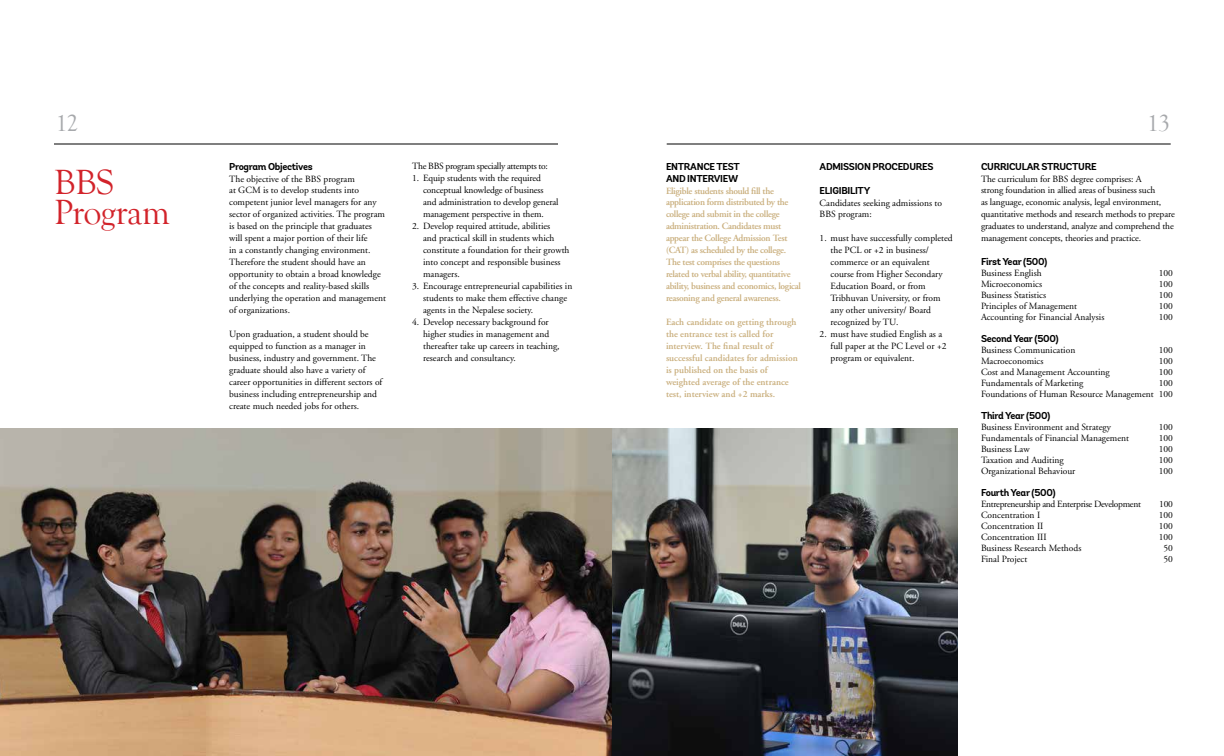
<style>
.page{position:relative;width:1224px;height:756px;background:#fff}
.page>*{position:absolute;margin:0;border:0;box-sizing:border-box;transform-origin:0 0}
.t1{font:36px/30px "Goudy Old Style T";letter-spacing:-.02em;color:#d2232a}
.t2{font:24px "Goudy Old Style T";color:#a7a9ac}
.t3{font:700 10px/12px "Andes";letter-spacing:-.03em;color:#000}
.t4{font:9.5px/12px "Adobe Garamond";color:#000}
.t5{font:600 9.5px/12px "Adobe Garamond";letter-spacing:-.03em;color:#c9ae7c}
.t6{font:600 9.5px/12px "Adobe Garamond";color:#c9ae7c}
.t7{font:9.5px "Adobe Garamond";letter-spacing:-.03em;color:#000}
</style>
<div class="page">
<hr style="left:54px;top:144px;width:504px;height:1px;background:#000">
<hr style="left:667px;top:144px;width:504px;height:1px;background:#000">
<img style="left:0;top:428px;width:958px;height:328px">
<h2 class="t2" style="left:55px;top:110px;width:25px">12</h2>
<h2 class="t2" style="left:1147px;top:110px;width:25px">13</h2>
<p class="t3" style="left:229px;top:160px;width:85px">Program Objectives</p>
<p class="t4" style="left:229px;top:173px;width:158px">The objective of the BBS program<br>at GCM is to develop students into competent junior level managers for any sector of organized activities. The program is based on the principle that graduates will spent a major portion of their life<br>in a constantly changing environment.<br>Therefore the student should have an opportunity to obtain a broad knowledge of the concepts and reality-based skills underlying the operation and management of organizations.</p>
<p class="t4" style="left:229px;top:329px;width:155px">Upon graduation, a student should be equipped to function as a manager in business, industry and government. The graduate should also have a variety of career opportunities in different sectors of business including entrepreneurship and create much needed jobs for others.</p>
<p class="t7" style="left:412px;top:161px;width:137px">The BBS program specially attempts to:</p>
<p class="t4" style="left:423px;top:172px;width:137px;text-indent:-11px">1. Equip students with the required conceptual knowledge of business and administration to develop general management perspective in them.</p>
<p class="t4" style="left:423px;top:220px;width:148px;text-indent:-11px">2. Develop required attitude, abilities<br>and practical skill in students which constitute a foundation for their growth into concept and responsible business managers.</p>
<p class="t4" style="left:423px;top:280px;width:151px;text-indent:-11px">3. Encourage entrepreneurial capabilities in students to make them effective change agents in the Nepalese society.</p>
<p class="t4" style="left:423px;top:316px;width:138px;text-indent:-11px">4. Develop necessary background for higher studies in management and thereafter take up careers in teaching, research and consultancy.</p>
<h1 class="t1" style="left:54px;top:168px;width:117px">BBS<br>Program</h1>
<p class="t3" style="left:666px;top:160px;width:75px">ENTRANCE TEST<br>AND INTERVIEW</p>
<p class="t3" style="left:820px;top:160px;width:115px">ADMISSION PROCEDURES</p>
<p class="t3" style="left:820px;top:184px;width:52px">ELIGIBILITY</p>
<p class="t4" style="left:820px;top:197px;width:124px">Candidates seeking admissions to<br>BBS program:</p>
<p class="t4" style="left:831px;top:233px;width:124px;text-indent:-11px">1. must have successfully completed the PCL or +2 in business/ commerce or an equivalent course from Higher Secondary<br>Education Board, or from<br>Tribhuvan University, or from any other university/ Board recognized by TU.</p>
<p class="t4" style="left:831px;top:329px;width:117px;text-indent:-11px">2. must have studied English as a full paper at the PC Level or +2 program or equivalent.</p>
<p class="t3" style="left:981px;top:160px;width:117px">CURRICULAR STRUCTURE</p>
<p class="t4" style="left:981px;top:173px;width:195px">The curriculum for BBS degree comprises: A<br>strong foundation in allied areas of business such<br>as language, economic analysis, legal environment, quantitative methods and research methods to prepare graduates to understand, analyze and comprehend the management concepts, theories and practice.</p>
<p class="t3" style="left:981px;top:255px;width:68px">First Year (500)</p>
<p class="t4" style="left:981px;top:267px;width:62px">Business English</p>
<p class="t4" style="left:1159px;top:267px;width:16px">100</p>
<p class="t4" style="left:981px;top:278px;width:63px">Microeconomics</p>
<p class="t4" style="left:1159px;top:278px;width:16px">100</p>
<p class="t4" style="left:981px;top:289px;width:67px">Business Statistics</p>
<p class="t4" style="left:1159px;top:289px;width:16px">100</p>
<p class="t4" style="left:981px;top:300px;width:98px">Principles of Management</p>
<p class="t4" style="left:1159px;top:300px;width:16px">100</p>
<p class="t4" style="left:981px;top:311px;width:125px">Accounting for Financial Analysis</p>
<p class="t4" style="left:1159px;top:311px;width:16px">100</p>
<p class="t3" style="left:981px;top:332px;width:79px">Second Year (500)</p>
<p class="t4" style="left:981px;top:344px;width:96px">Business Communication</p>
<p class="t4" style="left:1159px;top:344px;width:16px">100</p>
<p class="t4" style="left:981px;top:355px;width:64px">Macroeconomics</p>
<p class="t4" style="left:1159px;top:355px;width:16px">100</p>
<p class="t4" style="left:981px;top:366px;width:130px">Cost and Management Accounting</p>
<p class="t4" style="left:1159px;top:366px;width:16px">100</p>
<p class="t4" style="left:981px;top:377px;width:104px">Fundamentals of Marketing</p>
<p class="t5" style="left:666px;top:185px;width:136px">Eligible students should fill the application form distributed by the college and submit in the college administration. Candidates must appear the College Admission Test (CAT) as scheduled by the college.<br>The test comprises the questions related to verbal ability, quantitative ability, business and economics, logical reasoning and general awareness.</p>
<p class="t6" style="left:666px;top:317px;width:133px">Each candidate on getting through the entrance test is called for interview. The final result of successful candidates for admission is published on the basis of weighted average of the entrance test, interview and +2 marks.</p>
<p class="t4" style="left:981px;top:377px;width:194px;line-height:11px;text-align:right">100<br>Foundations of Human Resource Management 100</p>
<p class="t3" style="left:981px;top:409px;width:71px">Third Year (500)</p>
<p class="t4" style="left:981px;top:421px;width:131px">Business Environment and Strategy</p>
<p class="t4" style="left:1159px;top:421px;width:16px">100</p>
<p class="t4" style="left:981px;top:432px;width:150px">Fundamentals of Financial Management</p>
<p class="t4" style="left:1159px;top:432px;width:16px">100</p>
<p class="t4" style="left:981px;top:443px;width:50px">Business Law</p>
<p class="t4" style="left:1159px;top:443px;width:16px">100</p>
<p class="t4" style="left:981px;top:454px;width:84px">Taxation and Auditing</p>
<p class="t4" style="left:1159px;top:454px;width:16px">100</p>
<p class="t4" style="left:981px;top:465px;width:96px">Organizational Behaviour</p>
<p class="t4" style="left:1159px;top:465px;width:16px">100</p>
<p class="t3" style="left:981px;top:486px;width:76px">Fourth Year (500)</p>
<p class="t7" style="left:981px;top:498px;width:162px">Entrepreneurship and Enterprise Development</p>
<p class="t4" style="left:1159px;top:498px;width:15px">100</p>
<p class="t4" style="left:981px;top:509px;width:61px">Concentration I</p>
<p class="t4" style="left:1159px;top:509px;width:16px">100</p>
<p class="t4" style="left:981px;top:520px;width:64px">Concentration II</p>
<p class="t4" style="left:1159px;top:520px;width:16px">100</p>
<p class="t4" style="left:981px;top:531px;width:67px">Concentration III</p>
<p class="t4" style="left:1159px;top:531px;width:16px">100</p>
<p class="t4" style="left:981px;top:542px;width:102px">Business Research Methods</p>
<p class="t4" style="left:1164px;top:542px;width:11px">50</p>
<p class="t4" style="left:981px;top:553px;width:48px">Final Project</p>
<p class="t4" style="left:1164px;top:553px;width:11px">50</p>
</div>
